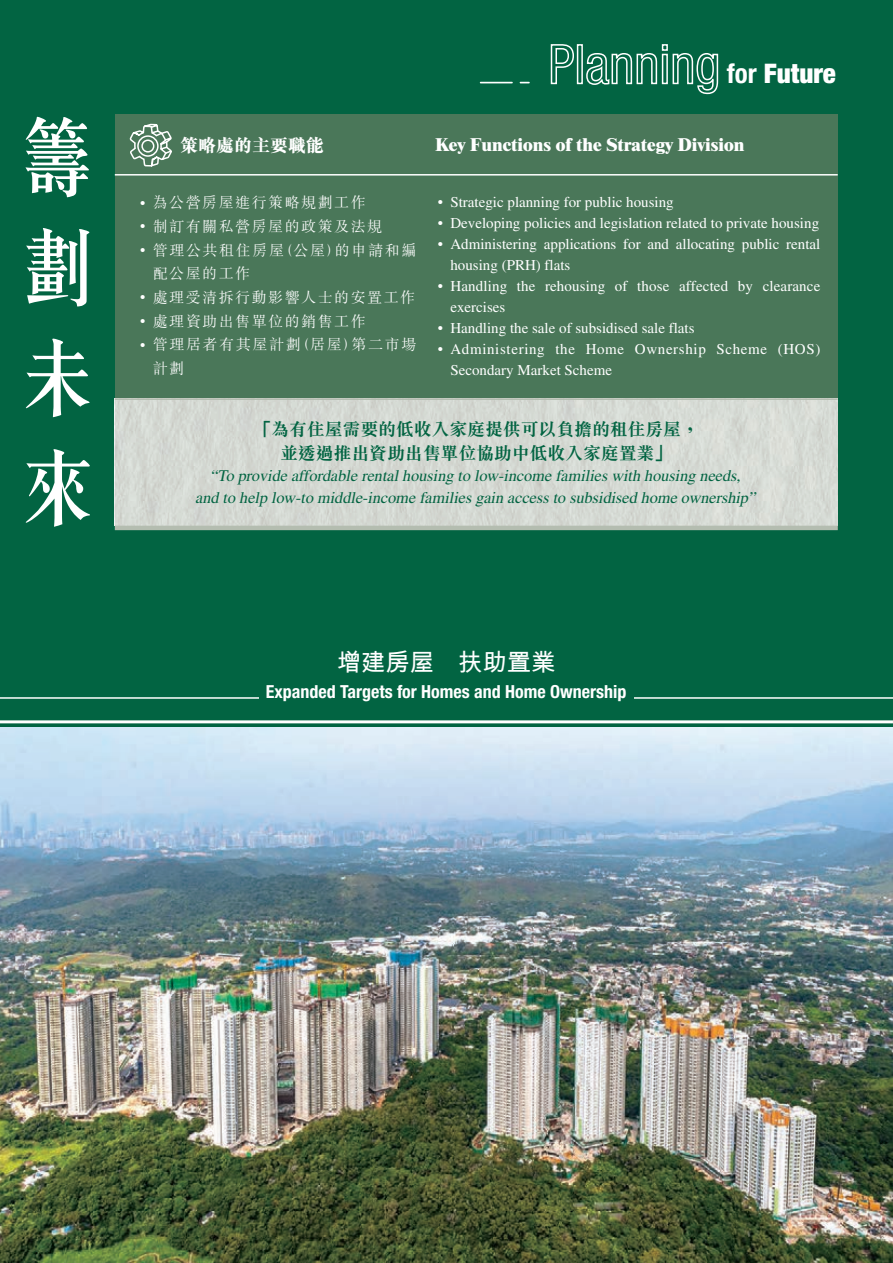
<style>
.page{position:relative;width:893px;height:1263px;background:#026442}
.page>*{position:absolute;margin:0;border:0;box-sizing:border-box;transform-origin:0 0}
.t1{font:500 82.5px/110.2px "C Song 3 HK";color:#fff;text-align:justify}
.t2{font:900 condensed 27px "Helvetica Neue LT Std";color:#fff}
.t3{font:700 24.3px "M Hei HK";color:#fff}
.t4{font:700 18px/24px "M Sung HK";letter-spacing:-.01em;color:#026442;text-align:center}
.t5{font:700 condensed 18px "Helvetica Neue LT Std";color:#fff}
.t6{font:800 18px "Times LT Std";color:#fff}
.t7{font:800 18px "M Sung HK";color:#fff}
.t8{font:italic 16.2px/21.6px "Times LT Std";letter-spacing:-.01em;color:#026442;text-align:center}
.t9{font:15px/21px "Times LT Std";color:#fff}
.t10{font:300 15px "M Sung HK";letter-spacing:.1em;color:#fff}
.t11{font:15px/21px "Times LT Std";letter-spacing:.04em;color:#fff}
.s1{font-weight:700}
.s2{font-family:"Times LT Std";font-weight:400}
</style>
<div class="page">
<div style="left:115px;top:115px;width:723px;height:415px;background:#4a7759"></div>
<div style="left:115px;top:398px;width:723px;height:128px;background:#d4d9d3"></div>
<hr style="left:115px;top:398px;width:723px;height:2px;background:#b4bdb0">
<hr style="left:115px;top:526px;width:723px;height:4px;background:#b4bdb0">
<hr style="left:115px;top:174px;width:723px;height:2px;background:#fff">
<hr style="left:0;top:697px;width:893px;height:2px;background:#fff">
<hr style="left:0;top:720px;width:893px;height:3px;background:#fff">
<div style="left:662px;top:54px;width:6px;height:30px;border:2px solid #fff"></div>
<div style="left:577px;top:44px;width:6px;height:40px;border:2px solid #fff"></div>
<hr style="left:480px;top:82px;width:33px;height:1px;background:#fff">
<svg style="left:550px;top:44px;width:24px;height:41px"></svg>
<svg style="left:586px;top:53px;width:72px;height:32px"></svg>
<svg style="left:672px;top:53px;width:47px;height:42px"></svg>
<div style="left:662px;top:44px;width:6px;height:7px;border:2px solid #fff"></div>
<svg style="left:128px;top:114px;width:45px;height:62px"></svg>
<div style="left:259px;top:683px;width:374px;height:29px;background:#026442"></div>
<img style="left:0;top:727px;width:893px;height:536px">
<h1 class="t1" style="left:16px;top:102px;width:75px">籌劃未來</h1>
<p class="t2" style="left:727px;top:57px;width:111px"><span class="s1">for</span> Future</p>
<p class="t7" style="left:180px;top:136px;width:145px">策略處的主要職能</p>
<p class="t6" style="left:435px;top:134px;width:311px">Key Functions of the Strategy Division</p>
<p class="t10" style="left:140px;top:192px;width:227px"><span class="s2">•</span> 為公營房屋進行策略規劃工作</p>
<p class="t10" style="left:140px;top:216px;width:244px"><span class="s2">•</span> 制訂有關私營房屋的政策及法規</p>
<p class="t10" style="left:140px;top:239px;width:278px"><span class="s2">•</span> 管理公共租住房屋（公屋）的申請和編</p>
<p class="t10" style="left:153px;top:263px;width:99px">配公屋的工作</p>
<p class="t10" style="left:140px;top:287px;width:277px"><span class="s2">•</span> 處理受清拆行動影響人士的安置工作</p>
<p class="t10" style="left:140px;top:311px;width:227px"><span class="s2">•</span> 處理資助出售單位的銷售工作</p>
<p class="t10" style="left:140px;top:334px;width:278px"><span class="s2">•</span> 管理居者有其屋計劃（居屋）第二市場</p>
<p class="t10" style="left:153px;top:358px;width:33px">計劃</p>
<p class="t9" style="left:438px;top:192px;width:238px">• Strategic planning for public housing</p>
<p class="t9" style="left:438px;top:213px;width:383px">• Developing policies and legislation related to private housing</p>
<p class="t9" style="left:450px;top:234px;width:371px;text-indent:-13px">• Administering applications for and allocating public rental housing (PRH) flats</p>
<p class="t9" style="left:450px;top:276px;width:371px;text-indent:-13px">• Handling the rehousing of those affected by clearance exercises</p>
<p class="t9" style="left:438px;top:318px;width:258px">• Handling the sale of subsidised sale flats</p>
<p class="t11" style="left:450px;top:339px;width:371px;text-indent:-13px">• Administering the Home Ownership Scheme (HOS)<br>Secondary Market Scheme</p>
<p class="t4" style="left:253px;top:417px;width:447px">「為有住屋需要的低收入家庭提供可以負擔的租住房屋，並透過推出資助出售單位協助中低收入家庭置業」</p>
<p class="t8" style="left:195px;top:465px;width:565px">“To provide affordable rentalhousing to low-income familieswith housing needs, and to help low-to middle-income familiesgain accessto subsidised home ownership ”</p>
<p class="t3" style="left:337px;top:644px;width:220px">增建房屋　扶助置業</p>
<p class="t5" style="left:266px;top:681px;width:362px">Expanded Targets for Homes and Home Ownership</p>
</div>
